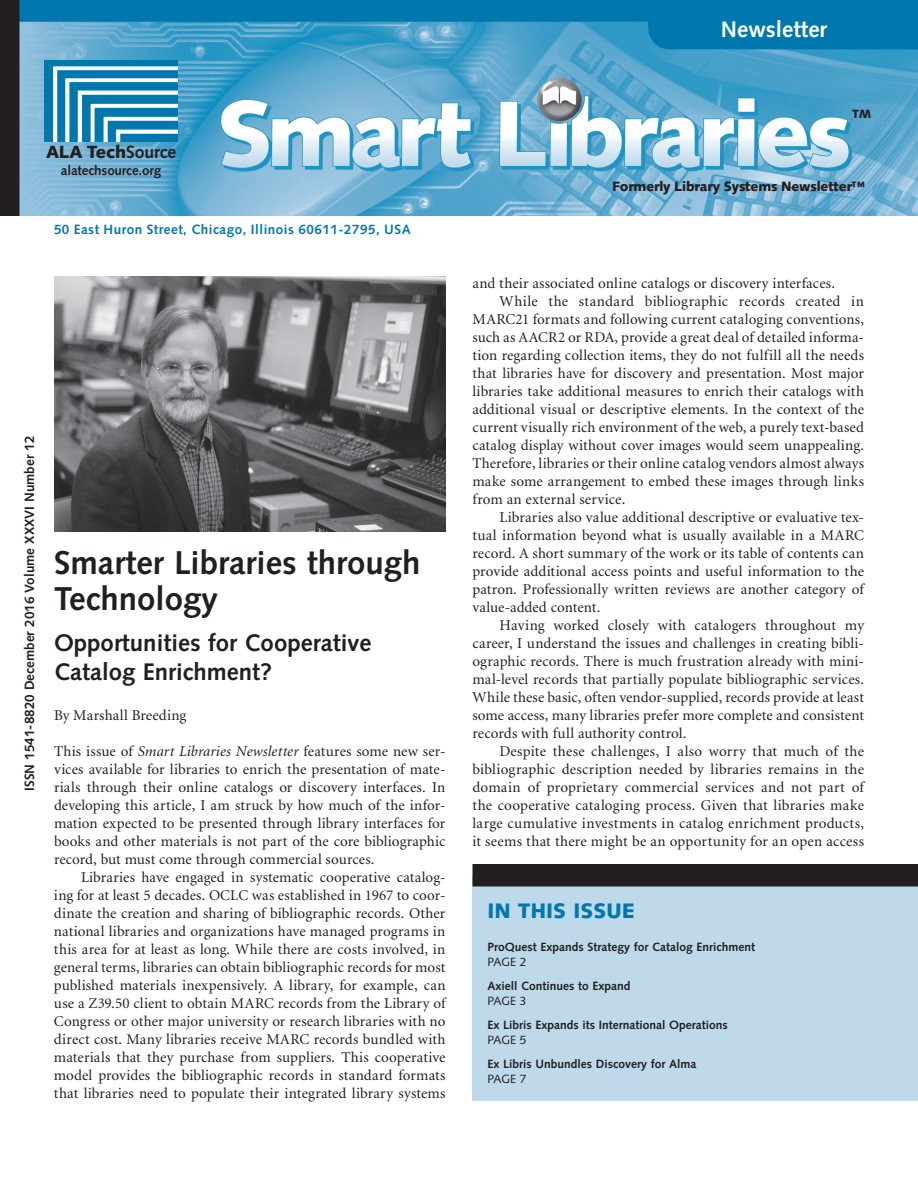
<style>
.page{position:relative;width:918px;height:1188px;background:#fff}
.page>*{position:absolute;margin:0;border:0;box-sizing:border-box;transform-origin:0 0}
.t1{font:700 33px/36px "Syntax";color:#231f20}
.t2{font:700 24px/28.8px "Syntax";color:#231f20}
.t3{font:700 22.5px "Syntax";color:#fff}
.t4{font:900 21px "Syntax";color:#0078ae}
.t5{font:900 17.7px "Syntax";letter-spacing:-.01em;color:#231f20}
.t6{font:15px/18px "Minion";letter-spacing:.01em;color:#231f20;text-align:justify}
.t7{font:700 13.5px "Syntax";color:#231f20}
.t8{font:700 13.5px "Syntax";letter-spacing:.035em;color:#0078ae}
.t9{font:900 13.5px "Syntax";letter-spacing:-.015em;color:#231f20}
.t10{font:700 12px "Syntax";color:#231f20}
.t11{font:12px "Syntax";color:#231f20}
.t12{font:900 12px "Syntax";color:#231f20}
.s1{font-weight:700}
.s2{font-style:italic}
</style>
<div class="page">
<img style="left:20px;top:22px;width:898px;height:194px">
<div style="left:15px;top:0;width:903px;height:22px;background:#0078ae"></div>
<div style="left:0;top:0;width:20px;height:216px;background:#231f20"></div>
<div style="left:648px;top:22px;width:270px;height:27px;background:#0078ae"></div>
<img style="left:537px;top:77px;width:45px;height:45px;border-radius:22px">
<img style="left:44px;top:60px;width:134px;height:81px">
<div style="left:472px;top:875px;width:446px;height:226px;background:#bdd9ea"></div>
<div style="left:472px;top:864px;width:446px;height:22px;background:#231f20"></div>
<img style="left:54px;top:276px;width:392px;height:255px">
<h3 class="t3" style="left:721px;top:17px;width:108px">Newsletter</h3>
<p class="t5" style="left:46px;top:142px;width:132px">ALA Tech<span class="s1">Source</span></p>
<p class="t7" style="left:61px;top:162px;width:102px">alatechsource.org</p>
<p class="t8" style="left:54px;top:221px;width:358px">50 East Huron Street, Chicago, Illinois 60611-2795, USA</p>
<p class="t7" style="left:22px;top:791px;width:357px;rotate:-90deg">ISSN 1541-8820 December 2016 Volume XXXVI Number 12</p>
<h1 class="t1" style="left:54px;top:545px;width:368px">Smarter Libraries through<br>Technology</h1>
<h2 class="t2" style="left:54px;top:628px;width:319px">Opportunities for Cooperative<br>Catalog Enrichment?</h2>
<p class="t6" style="left:54px;top:707px;width:134px">By Marshall Breeding</p>
<p class="t6" style="left:54px;top:743px;width:393px">This issue of <span class="s2">Smart Libraries Newsletter</span> features some new ser&shy;vices available for libraries to enrich the presentation of mate&shy;rials through their online catalogs or discovery interfaces. In developing this article, I am struck by how much of the infor&shy;mation expected to be presented through library interfaces for books and other materials is not part of the core bibliographic record, but must come through commercial sources.</p>
<p class="t6" style="left:54px;top:869px;width:393px;text-indent:27px">Libraries have engaged in systematic cooperative catalog&shy;ing for at least 5 decades. OCLC was established in 1967 to coor&shy;dinate the creation and sharing of bibliographic records. Other national libraries and organizations have managed programs in this area for at least as long. While there are costs involved, in general terms, libraries can obtain bibliographic records for most published materials inexpensively. A library, for example, can use a Z39.50 client to obtain MARC records from the Library of Congress or other major university or research libraries with no direct cost. Many libraries receive MARC records bundled with materials that they purchase from suppliers. This cooperative model provides the bibliographic records in standard formats that libraries need to populate their integrated library systems</p>
<p class="t12" style="left:852px;top:107px;width:21px">TM</p>
<p class="t9" style="left:612px;top:179px;width:255px">Formerly Library Systems Newsletter™</p>
<p class="t6" style="left:472px;top:275px;width:364px">and their associated online catalogs or discovery interfaces.</p>
<p class="t6" style="left:499px;top:293px;width:366px">While the standard bibliographic records created in</p>
<p class="t6" style="left:472px;top:311px;width:393px">MARC21 formats and following current cataloging conventions,</p>
<p class="t6" style="left:472px;top:329px;width:393px">such as AACR2 or RDA, provide a great deal of detailed informa-</p>
<p class="t6" style="left:472px;top:347px;width:393px">tion regarding collection items, they do not fulfill all the needs</p>
<p class="t6" style="left:472px;top:365px;width:393px">that libraries have for discovery and presentation. Most major</p>
<p class="t6" style="left:472px;top:383px;width:393px">libraries take additional measures to enrich their catalogs with</p>
<p class="t6" style="left:472px;top:401px;width:393px">additional visual or descriptive elements. In the context of the</p>
<p class="t6" style="left:472px;top:419px;width:393px">current visually rich environment of the web, a purely text-based</p>
<p class="t6" style="left:472px;top:437px;width:393px">catalog display without cover images would seem unappealing.</p>
<p class="t6" style="left:472px;top:455px;width:393px">Therefore, libraries or their online catalog vendors almost always</p>
<p class="t6" style="left:472px;top:473px;width:393px">make some arrangement to embed these images through links</p>
<p class="t6" style="left:472px;top:491px;width:154px">from an external service.</p>
<p class="t6" style="left:499px;top:509px;width:366px">Libraries also value additional descriptive or evaluative tex-</p>
<p class="t6" style="left:472px;top:527px;width:393px">tual information beyond what is usually available in a MARC</p>
<p class="t6" style="left:472px;top:545px;width:393px">record. A short summary of the work or its table of contents can</p>
<p class="t6" style="left:472px;top:563px;width:393px">provide additional access points and useful information to the</p>
<p class="t6" style="left:472px;top:581px;width:393px">patron. Professionally written reviews are another category of</p>
<p class="t6" style="left:472px;top:599px;width:129px">value-added content.</p>
<p class="t6" style="left:499px;top:617px;width:366px">Having worked closely with catalogers throughout my</p>
<p class="t6" style="left:472px;top:635px;width:393px">career, I understand the issues and challenges in creating bibli-</p>
<p class="t6" style="left:472px;top:653px;width:393px">ographic records. There is much frustration already with mini-</p>
<p class="t6" style="left:472px;top:671px;width:393px">mal-level records that partially populate bibliographic services.</p>
<p class="t6" style="left:472px;top:689px;width:393px">While these basic, often vendor-supplied, records provide at least</p>
<p class="t6" style="left:472px;top:707px;width:393px">some access, many libraries prefer more complete and consistent</p>
<p class="t6" style="left:472px;top:725px;width:215px">records with full authority control.</p>
<p class="t6" style="left:499px;top:743px;width:366px">Despite these challenges, I also worry that much of the</p>
<p class="t6" style="left:472px;top:761px;width:393px">bibliographic description needed by libraries remains in the</p>
<p class="t6" style="left:472px;top:779px;width:393px">domain of proprietary commercial services and not part of</p>
<p class="t6" style="left:472px;top:797px;width:393px">the cooperative cataloging process. Given that libraries make</p>
<p class="t6" style="left:472px;top:815px;width:393px">large cumulative investments in catalog enrichment products,</p>
<p class="t6" style="left:472px;top:833px;width:393px">it seems that there might be an opportunity for an open access</p>
<h3 class="t4" style="left:488px;top:898px;width:149px">IN THIS ISSUE</h3>
<p class="t10" style="left:488px;top:940px;width:269px">ProQuest Expands Strategy for Catalog Enrichment</p>
<p class="t11" style="left:488px;top:955px;width:41px">PAGE 2</p>
<p class="t10" style="left:488px;top:979px;width:145px">Axiell Continues to Expand</p>
<p class="t11" style="left:488px;top:994px;width:41px">PAGE 3</p>
<p class="t10" style="left:488px;top:1018px;width:242px">Ex Libris Expands its International Operations</p>
<p class="t11" style="left:488px;top:1033px;width:41px">PAGE 5</p>
<p class="t10" style="left:488px;top:1057px;width:211px">Ex Libris Unbundles Discovery for Alma</p>
<p class="t11" style="left:488px;top:1072px;width:41px">PAGE 7</p>
</div>
